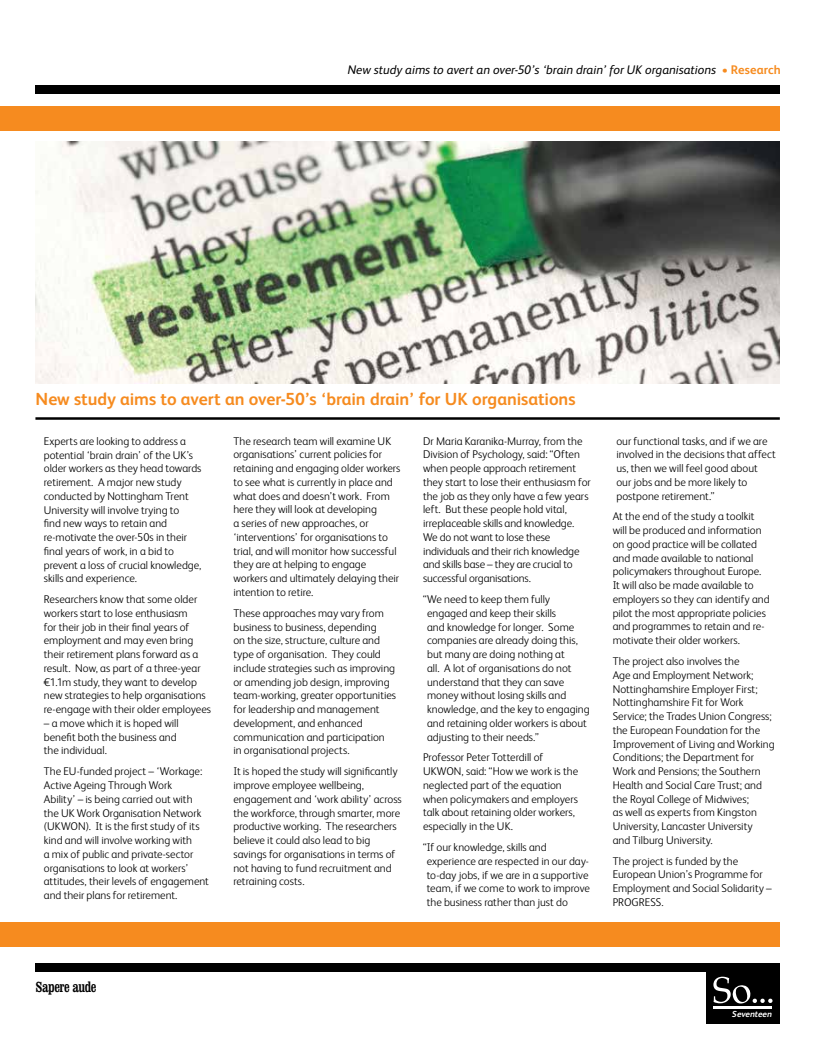
<style>
.page{position:relative;width:833px;height:1053px;background:#fff}
.page>*{position:absolute;margin:0;border:0;box-sizing:border-box;transform-origin:0 0}
.t1{font:700 17.5px "FS Albert";letter-spacing:-.005em;color:#f68b1f}
.t2{font:condensed 15px "Clarendon BT";letter-spacing:-.03em;color:#000}
.t3{font:italic 12.5px "FS Albert";color:#000}
.t4{font:300 11.25px/13.8px "FS Albert";color:#000}
.t5{font:italic 700 8.75px "FS Albert";letter-spacing:-.005em;color:#fff}
.s1{font-weight:700;font-style:normal;color:#f68b1f}
</style>
<div class="page">
<div style="left:35px;top:85px;width:745px;height:8px;background:#000"></div>
<div style="left:35px;top:963px;width:745px;height:8px;background:#000"></div>
<div style="left:706px;top:971px;width:74px;height:52px;background:#000"></div>
<hr style="left:713px;top:1006px;width:59px;height:2px;background:#fff">
<svg style="left:713px;top:976px;width:59px;height:27px"></svg>
<hr style="left:35px;top:417px;width:745px;height:3px;background:#000">
<img style="left:35px;top:142px;width:745px;height:241px">
<div style="left:0;top:921px;width:780px;height:25px;background:#f68b1f"></div>
<div style="left:0;top:106px;width:780px;height:25px;background:#f68b1f"></div>
<p class="t3" style="left:348px;top:61px;width:435px">New study aims to avert an over-50’s ‘brain drain’ for UK organisations <span class="s1">• Research</span></p>
<h1 class="t1" style="left:36px;top:387px;width:541px">New study aims to avert an over-50’s ‘brain drain’ for UK organisations</h1>
<p class="t4" style="left:44px;top:433px;width:159px">Experts are looking to address a potential ‘brain drain’ of the UK’s older workers as they head towards retirement. A major new study conducted by Nottingham Trent<br>University will involve trying to<br>find new ways to retain and re-motivate the over-50s in their final years of work, in a bid to prevent a loss of crucial knowledge, skills and experience.</p>
<p class="t4" style="left:44px;top:592px;width:169px">Researchers know that some older workers start to lose enthusiasm<br>for their job in their final years of employment and may even bring their retirement plans forward as a result. Now, as part of a three-year €1.1m study, they want to develop new strategies to help organisations re-engage with their older employees</p>
<p class="t4" style="left:44px;top:715px;width:136px">– a move which it is hoped will benefit both the business and the individual.</p>
<p class="t4" style="left:44px;top:764px;width:167px">The EU-funded project – ‘Workage:<br>Active Ageing Through Work<br>Ability’ – is being carried out with the UK Work Organisation Network (UKWON). It is the first study of its kind and will involve working with<br>a mix of public and private-sector organisations to look at workers’ attitudes, their levels of engagement and their plans for retirement.</p>
<p class="t4" style="left:423px;top:433px;width:169px">Dr Maria Karanika-Murray, from the Division of Psychology, said: “Often when people approach retirement they start to lose their enthusiasm for the job as they only have a few years left. But these people hold vital, irreplaceable skills and knowledge.<br>We do not want to lose these individuals and their rich knowledge and skills base – they are crucial to successful organisations.</p>
<p class="t4" style="left:427px;top:591px;width:164px;text-indent:-4px">“We need to keep them fully engaged and keep their skills<br>and knowledge for longer. Some companies are already doing this, but many are doing nothing at<br>all. A lot of organisations do not understand that they can save money without losing skills and knowledge, and the key to engaging and retaining older workers is about adjusting to their needs.”</p>
<p class="t4" style="left:423px;top:750px;width:157px">Professor Peter Totterdill of<br>UKWON, said: “How we work is the neglected part of the equation when policymakers and employers talk about retaining older workers, especially in the UK.</p>
<p class="t4" style="left:427px;top:839px;width:165px;text-indent:-4px">“If our knowledge, skills and experience are respected in our day&shy;to-day jobs, if we are in a supportive team, if we come to work to improve the business rather than just do</p>
<p class="t4" style="left:233px;top:433px;width:169px">The research team will examine UK organisations’ current policies for retaining and engaging older workers to see what is currently in place and what does and doesn’t work. From here they will look at developing<br>a series of new approaches, or ‘interventions’ for organisations to trial, and will monitor how successful they are at helping to engage workers and ultimately delaying their intention to retire.</p>
<p class="t4" style="left:233px;top:605px;width:164px">These approaches may vary from business to business, depending<br>on the size, structure, culture and type of organisation. They could include strategies such as improving or amending job design, improving team-working, greater opportunities for leadership and management development, and enhanced communication and participation<br>in organisational projects.</p>
<p class="t4" style="left:233px;top:764px;width:170px">It is hoped the study will significantly improve employee wellbeing, engagement and ‘work ability’ across the workforce, through smarter, more productive working. The researchers believe it could also lead to big savings for organisations in terms of not having to fund recruitment and retraining costs.</p>
<p class="t4" style="left:616px;top:433px;width:161px">our functional tasks, and if we are involved in the decisions that affect us, then we will feel good about<br>our jobs and be more likely to postpone retirement.”</p>
<p class="t4" style="left:612px;top:509px;width:158px">At the end of the study a toolkit will be produced and information on good practice will be collated and made available to national policymakers throughout Europe.<br>It will also be made available to employers so they can identify and pilot the most appropriate policies and programmes to retain and re&shy;motivate their older workers.</p>
<p class="t4" style="left:612px;top:653px;width:163px">The project also involves the<br>Age and Employment Network;<br>Nottinghamshire Employer First;<br>Nottinghamshire Fit for Work<br>Service; the Trades Union Congress; the European Foundation for the<br>Improvement of Living and Working<br>Conditions; the Department for<br>Work and Pensions; the Southern<br>Health and Social Care Trust; and the Royal College of Midwives;<br>as well as experts from Kingston<br>University, Lancaster University<br>and Tilburg University.</p>
<p class="t4" style="left:612px;top:853px;width:161px">The project is funded by the<br>European Union’s Programme for<br>Employment and Social Solidarity –<br>PROGRESS.</p>
<h2 class="t2" style="left:35px;top:977px;width:63px">Sapere aude</h2>
<p class="t5" style="left:732px;top:1007px;width:41px">Seventeen</p>
</div>
